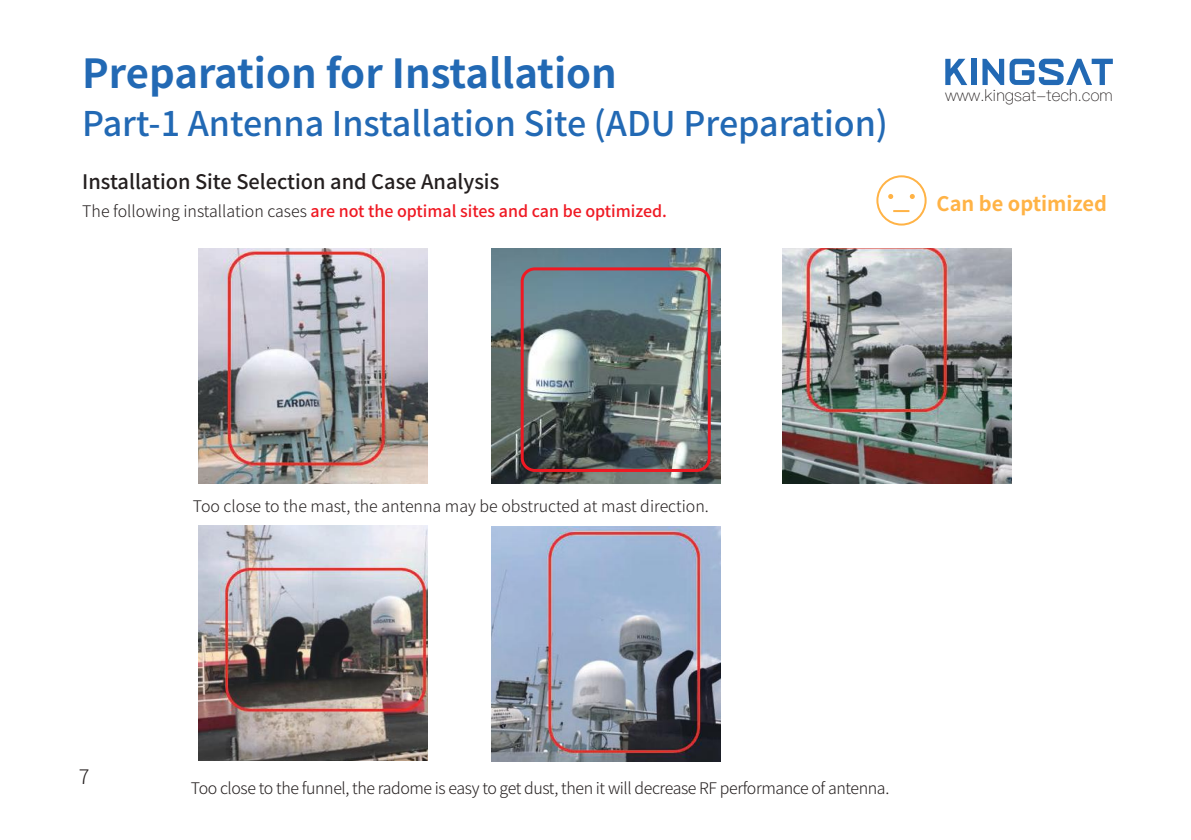
<style>
.page{position:relative;width:1191px;height:840px;background:#fff}
.page>*{position:absolute;margin:0;border:0;box-sizing:border-box;transform-origin:0 0}
.t1{font:700 40px "Source Han Sans CN";color:#2269b4}
.t2{font:500 34px "Source Han Sans CN";color:#2269b4}
.t3{font:500 20px "Source Han Sans CN";color:#241f1f}
.t4{font:700 20px "Source Han Sans CN";color:#ffb346}
.t5{font:300 20px "Source Han Sans CN";color:#241f1f}
.t6{font:16.2px "Ping Fang SC Light";color:#241f1f}
.t7{font:300 16px "Source Han Sans CN";letter-spacing:-.025em;color:#241f1f}
.t8{font:500 16px "Source Han Sans CN";color:#ef1923}
.t9{font:300 16px "Source Han Sans CN";color:#241f1f}
.s1{font-weight:300;color:#241f1f}
</style>
<div class="page">
<img style="left:198px;top:248px;width:229px;height:235px">
<img style="left:491px;top:248px;width:229px;height:235px">
<img style="left:782px;top:248px;width:229px;height:235px">
<img style="left:198px;top:525px;width:229px;height:235px">
<img style="left:491px;top:526px;width:229px;height:235px">
<div style="left:520px;top:267px;width:190px;height:204px;border:3px solid #ef1923;border-radius:13px"></div>
<div style="left:876px;top:175px;width:50px;height:50px;border:2px solid #ffb346;border-radius:50%"></div>
<svg style="left:888px;top:194px;width:5px;height:5px"></svg>
<svg style="left:909px;top:194px;width:5px;height:5px"></svg>
<svg style="left:893px;top:210px;width:16px;height:2px"></svg>
<svg style="left:945px;top:59px;width:22px;height:26px"></svg>
<div style="left:971px;top:59px;width:5px;height:26px;background:#2269b4"></div>
<svg style="left:982px;top:59px;width:130px;height:26px"></svg>
<h1 class="t1" style="left:82px;top:51px;width:536px">Preparation for Installation</h1>
<h2 class="t2" style="left:82px;top:104px;width:807px">Part-1 Antenna Installation Site (ADU Preparation)</h2>
<p class="t3" style="left:82px;top:170px;width:418px">Installation Site Selection and Case Analysis</p>
<p class="t8" style="left:82px;top:202px;width:586px"><span class="s1">The following installation cases</span> are not the optimal sites and can be optimized.</p>
<p class="t6" style="left:945px;top:85px;width:169px">www.kingsat-tech.com</p>
<p class="t4" style="left:936px;top:193px;width:172px">Can be optimized</p>
<p class="t5" style="left:79px;top:765px;width:12px">7</p>
<p class="t9" style="left:193px;top:496px;width:517px">Too close to the mast, the antenna may be obstructed at mast direction.</p>
<p class="t7" style="left:191px;top:778px;width:700px">Too close to the funnel, the radome is easy to get dust, then it will decrease RF performance of antenna.</p>
</div>
